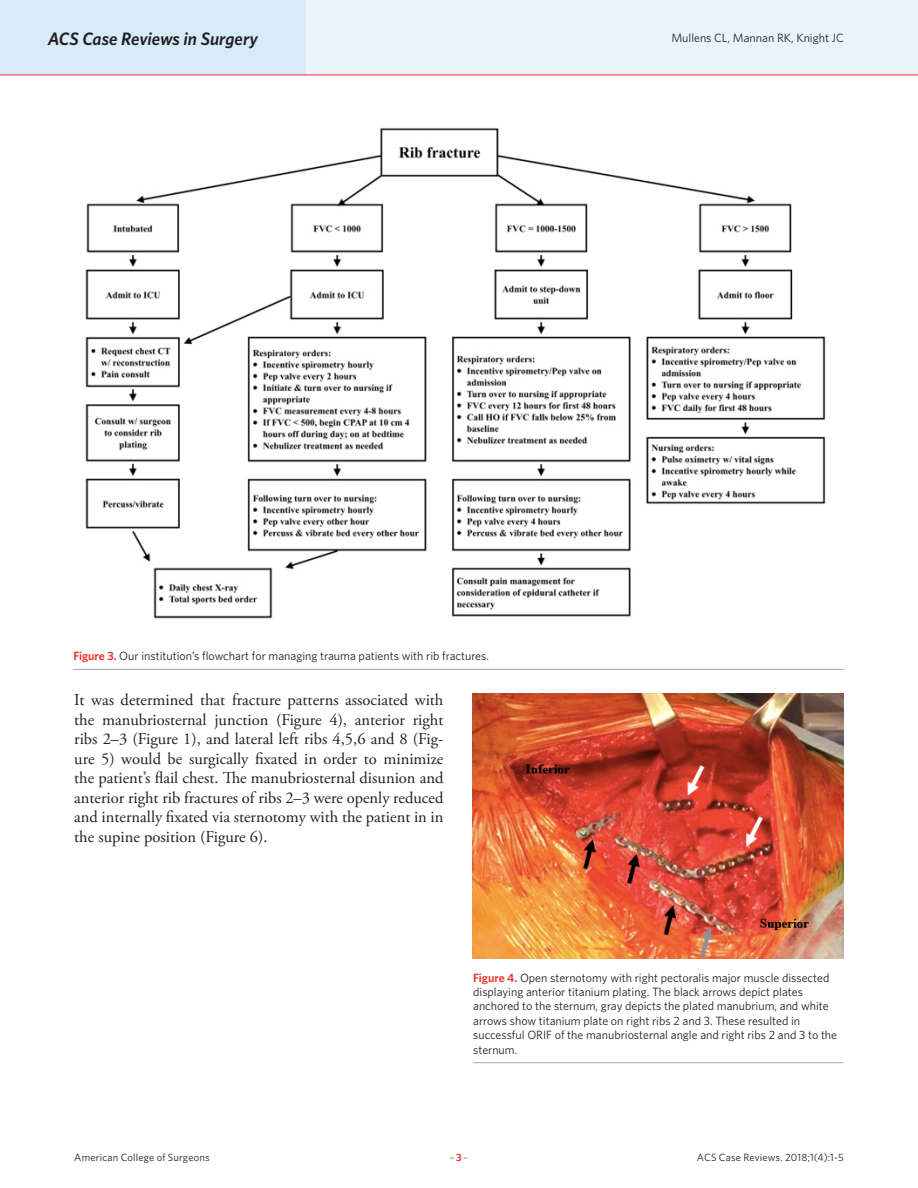
<style>
.page{position:relative;width:918px;height:1188px;background:#fff}
.page>*{position:absolute;margin:0;border:0;box-sizing:border-box;transform-origin:0 0}
.t1{font:italic 600 18px "Whitney";letter-spacing:-.005em;color:#231f20}
.Article_Body_no_inde{font:16.5px/19.5px "Adobe Garamond Pro";color:#231f20;text-align:justify}
.Caption_New{font:12px/14.4px "Whitney";color:#231f20}
.t2{font:10.5px "Whitney";letter-spacing:.02em;color:#231f20}
.t3{font:10.5px "Whitney";color:#ee2e22}
.s1{font-weight:600;color:#ee2e22}
.s2{font-weight:600}
</style>
<div class="page">
<div style="left:0;top:0;width:918px;height:75px;background:#eaf5fb"></div>
<div style="left:0;top:0;width:306px;height:75px;background:#d7ebf8"></div>
<hr style="left:0;top:75px;width:918px;height:1px;background:#ee2e22">
<hr style="left:73px;top:669px;width:771px;height:1px;background:#a9a8aa">
<img style="left:85px;top:128px;width:740px;height:491px">
<hr style="left:473px;top:1062px;width:370px;height:1px;background:#a9a8aa">
<img style="left:473px;top:693px;width:371px;height:265px">
<h1 class="t1" style="left:48px;top:26px;width:212px">ACS Case Reviews in Surgery</h1>
<p class="Caption_New" style="left:671px;top:31px;width:174px">Mullens CL, Mannan RK, Knight JC</p>
<p class="Caption_New" style="left:73px;top:649px;width:417px"><span class="s1">Figure 3.</span> Our institution’s flowchart for managing trauma patients with rib fractures.</p>
<p class="Article_Body_no_inde" style="left:74px;top:691px;width:371px">It was determined that fracture patterns associated with the manubriosternal junction (Figure 4), anterior right ribs 2–3 (Figure 1), and lateral left ribs 4,5,6 and 8 (Fig&shy;ure 5) would be surgically fixated in order to minimize the patient’s flail chest. The manubriosternal disunion and anterior right rib fractures of ribs 2–3 were openly reduced and internally fixated via sternotomy with the patient in in the supine position (Figure 6).</p>
<p class="Caption_New" style="left:473px;top:970px;width:365px"><span class="s1">Figure 4.</span> Open sternotomy with right pectoralis major muscle dissected displaying anterior titanium plating. The black arrows depict plates anchored to the sternum, gray depicts the plated manubrium, and white arrows show titanium plate on right ribs 2 and 3. These resulted in successful ORIF of the manubriosternal angle and right ribs 2 and 3 to the sternum.</p>
<p class="t2" style="left:74px;top:1150px;width:137px">American College of Surgeons</p>
<p class="t3" style="left:450px;top:1150px;width:20px">–<span class="s2">3</span>–</p>
<p class="t2" style="left:697px;top:1150px;width:148px">ACS Case Reviews. 2018;1(4):1-5</p>
</div>
